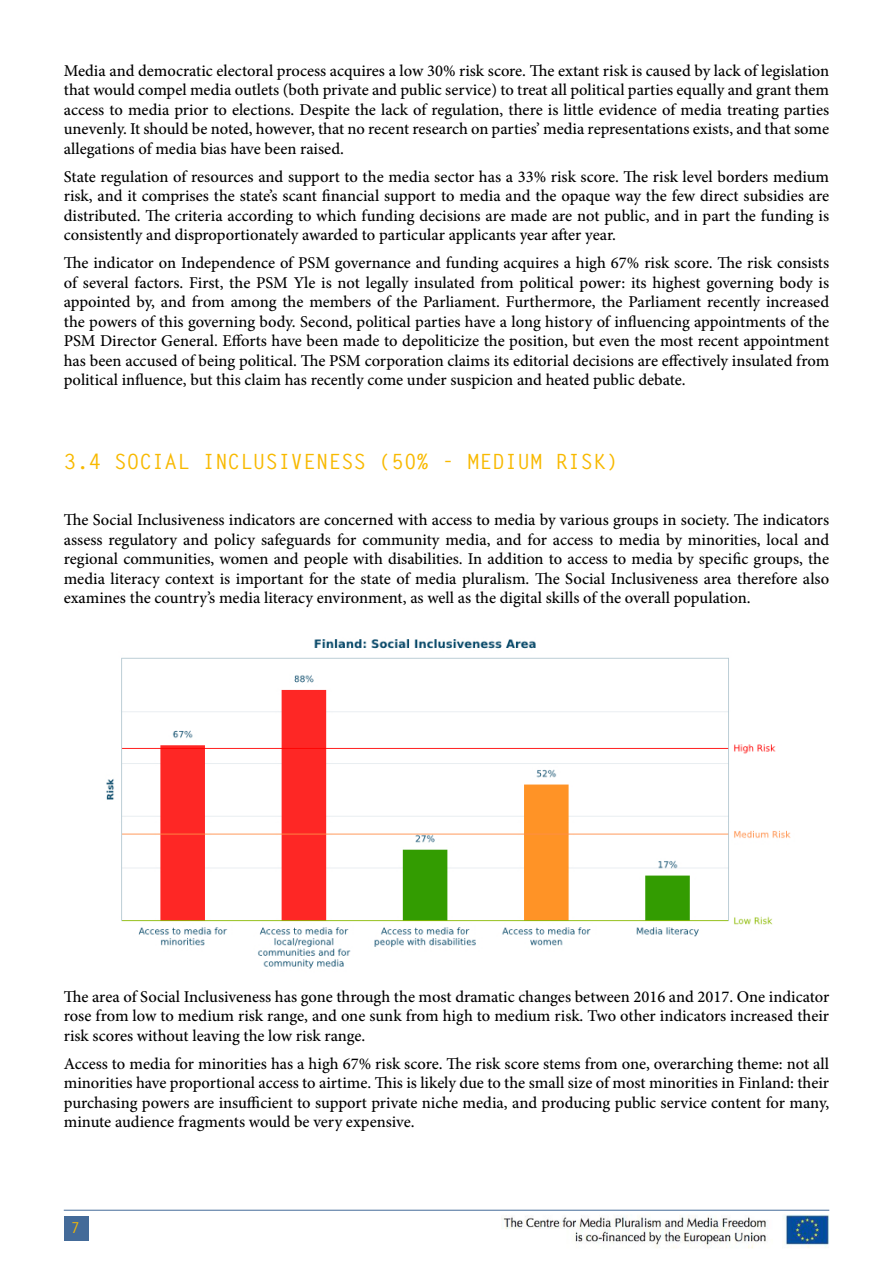
<style>
.page{position:relative;width:893px;height:1263px;background:#fff}
.page>*{position:absolute;margin:0;border:0;box-sizing:border-box;transform-origin:0 0}
.Body{font:700 21px "Letter Gothic Std";color:#f8b900}
.Body-2{font:500 16.5px/19.5px "Minion Pro";color:#000;text-align:justify}
.t1{font:700 15px "Letter Gothic Std";color:#f8b900}
</style>
<div class="page">
<hr style="left:64px;top:1210px;width:765px;height:1px;background:#446b99">
<div style="left:64px;top:1216px;width:24px;height:24px;background:#446b99"></div>
<img style="left:502px;top:1214px;width:327px;height:34px">
<img style="left:106px;top:639px;width:685px;height:330px">
<p class="Body-2" style="left:64px;top:61px;width:767px">Media and democratic electoral process acquires a low 30% risk score. The extant risk is caused by lack of legislation that would compel media outlets (both private and public service) to treat all political parties equally and grant them access to media prior to elections. Despite the lack of regulation, there is little evidence of media treating parties unevenly. It should be noted, however, that no recent research on parties’ media representations exists, and that some allegations of media bias have been raised.</p>
<p class="Body-2" style="left:64px;top:167px;width:767px">State regulation of resources and support to the media sector has a 33% risk score. The risk level borders medium risk, and it comprises the state’s scant financial support to media and the opaque way the few direct subsidies are distributed. The criteria according to which funding decisions are made are not public, and in part the funding is consistently and disproportionately awarded to particular applicants year after year.</p>
<p class="Body-2" style="left:64px;top:253px;width:767px">The indicator on Independence of PSM governance and funding acquires a high 67% risk score. The risk consists of several factors. First, the PSM Yle is not legally insulated from political power: its highest governing body is appointed by, and from among the members of the Parliament. Furthermore, the Parliament recently increased the powers of this governing body. Second, political parties have a long history of influencing appointments of the PSM Director General. Efforts have been made to depoliticize the position, but even the most recent appointment has been accused of being political. The PSM corporation claims its editorial decisions are effectively insulated from political influence, but this claim has recently come under suspicion and heated public debate.</p>
<p class="Body" style="left:64px;top:449px;width:556px">3.4 SOCIAL INCLUSIVENESS (50% - MEDIUM RISK)</p>
<p class="Body-2" style="left:64px;top:510px;width:767px">The Social Inclusiveness indicators are concerned with access to media by various groups in society. The indicators assess regulatory and policy safeguards for community media, and for access to media by minorities, local and regional communities, women and people with disabilities. In addition to access to media by specific groups, the media literacy context is important for the state of media pluralism. The Social Inclusiveness area therefore also examines the country’s media literacy environment, as well as the digital skills of the overall population.</p>
<p class="Body-2" style="left:64px;top:987px;width:767px">The area of Social Inclusiveness has gone through the most dramatic changes between 2016 and 2017. One indicator rose from low to medium risk range, and one sunk from high to medium risk. Two other indicators increased their risk scores without leaving the low risk range.</p>
<p class="Body-2" style="left:64px;top:1054px;width:767px">Access to media for minorities has a high 67% risk score. The risk score stems from one, overarching theme: not all minorities have proportional access to airtime. This is likely due to the small size of most minorities in Finland: their purchasing powers are insufficient to support private niche media, and producing public service content for many, minute audience fragments would be very expensive.</p>
<p class="t1" style="left:71px;top:1219px;width:10px">7</p>
</div>
